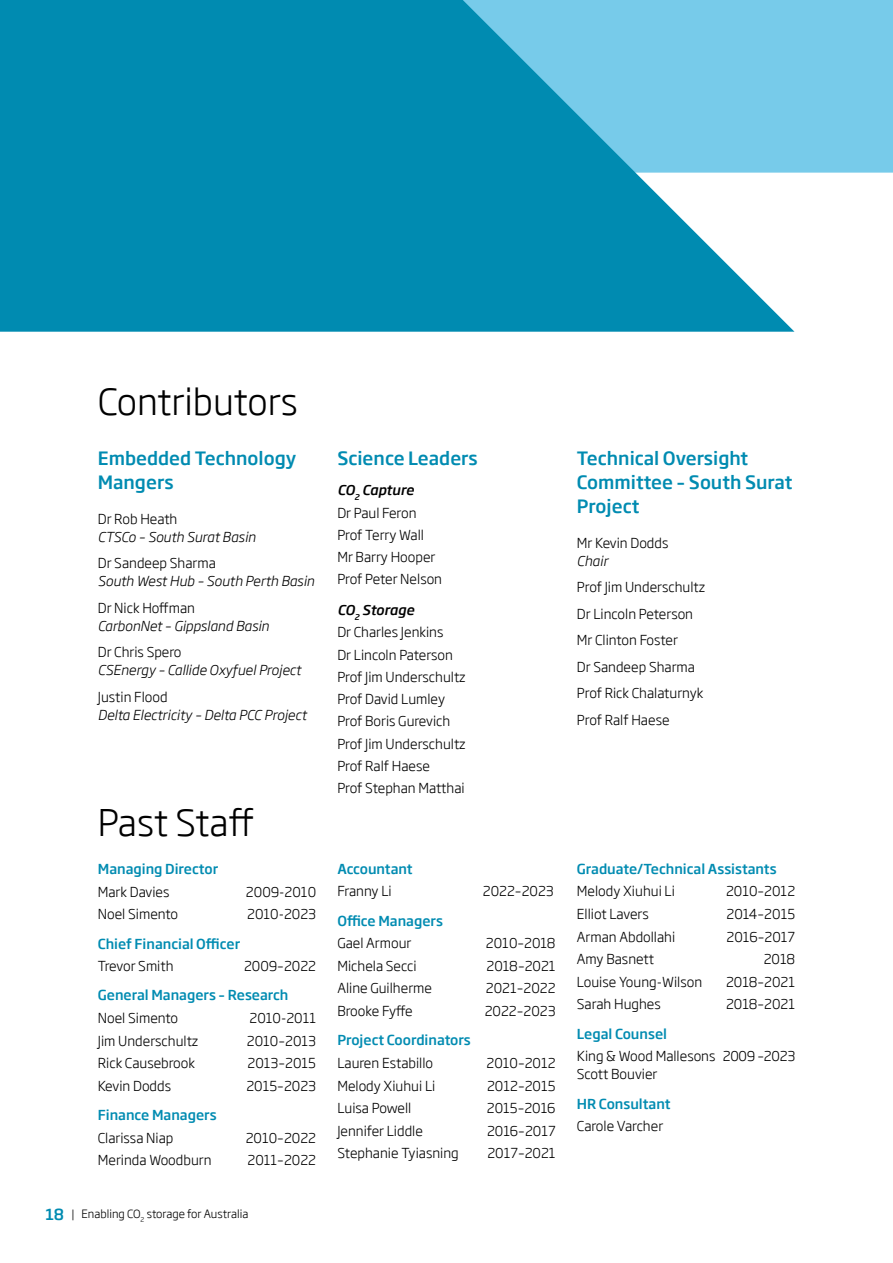
<style>
.page{position:relative;width:893px;height:1263px;background:#fff}
.page>*{position:absolute;margin:0;border:0;box-sizing:border-box;transform-origin:0 0}
.t1{font:300 36px "Soho Gothic Std";color:#000}
.t2{font:500 18px/24px "Soho Gothic Std";color:#008bb1}
.t3{font:300 13.5px/22.2px "Soho Gothic Std";color:#000}
.t4{font:500 13.5px "Soho Gothic Std";color:#008bb1}
.t5{font:italic 300 13.5px "Soho Gothic Std";color:#000}
.t6{font:300 13.5px "Soho Gothic Std";letter-spacing:-.02em;color:#000}
.t7{font:300 11.25px "Soho Gothic Std";color:#000}
.s1{font-weight:500;font-size:15px;color:#008bb1}
.s2{font-weight:500;font-style:italic}
</style>
<div class="page">
<div style="left:794px;top:0;width:99px;height:173px;background:#77cbea"></div>
<svg style="left:0;top:0;width:794px;height:332px;background:#1f9abd"></svg>
<h1 class="t1" style="left:98px;top:379px;width:201px">Contributors</h1>
<h2 class="t2" style="left:98px;top:446px;width:200px">Embedded Technology<br>Mangers</h2>
<p class="t3" style="left:98px;top:508px;width:81px">Dr Rob Heath</p>
<p class="t5" style="left:98px;top:528px;width:159px">CTSCo – South Surat Basin</p>
<p class="t3" style="left:98px;top:552px;width:120px">Dr Sandeep Sharma</p>
<p class="t5" style="left:98px;top:573px;width:218px">South West Hub – South Perth Basin</p>
<p class="t3" style="left:98px;top:597px;width:99px">Dr Nick Hoffman</p>
<p class="t5" style="left:98px;top:617px;width:173px">CarbonNet – Gippsland Basin</p>
<p class="t3" style="left:98px;top:641px;width:85px">Dr Chris Spero</p>
<p class="t5" style="left:98px;top:662px;width:205px">CSEnergy – Callide Oxyfuel Project</p>
<p class="t3" style="left:98px;top:686px;width:71px">Justin Flood</p>
<p class="t5" style="left:98px;top:706px;width:210px">Delta Electricity – Delta PCC Project</p>
<h1 class="t1" style="left:98px;top:800px;width:158px">Past Staff</h1>
<p class="t4" style="left:98px;top:860px;width:122px">Managing Director</p>
<p class="t3" style="left:98px;top:881px;width:73px">Mark Davies</p>
<p class="t3" style="left:246px;top:881px;width:72px">2009-2010</p>
<p class="t3" style="left:98px;top:903px;width:82px">Noel Simento</p>
<p class="t3" style="left:247px;top:903px;width:70px">2010-2023</p>
<p class="t4" style="left:98px;top:935px;width:144px">Chief Financial Officer</p>
<p class="t3" style="left:98px;top:955px;width:77px">Trevor Smith</p>
<p class="t3" style="left:244px;top:955px;width:74px">2009–2022</p>
<p class="t4" style="left:98px;top:987px;width:192px">General Managers – Research</p>
<p class="t3" style="left:98px;top:1007px;width:82px">Noel Simento</p>
<p class="t3" style="left:249px;top:1007px;width:68px">2010-2011</p>
<p class="t3" style="left:98px;top:1030px;width:102px">Jim Underschultz</p>
<p class="t3" style="left:247px;top:1030px;width:71px">2010–2013</p>
<p class="t3" style="left:98px;top:1052px;width:99px">Rick Causebrook</p>
<p class="t3" style="left:248px;top:1052px;width:70px">2013–2015</p>
<p class="t3" style="left:98px;top:1075px;width:75px">Kevin Dodds</p>
<p class="t3" style="left:246px;top:1075px;width:71px">2015–2023</p>
<p class="t4" style="left:98px;top:1106px;width:120px">Finance Managers</p>
<p class="t3" style="left:98px;top:1127px;width:77px">Clarissa Niap</p>
<p class="t3" style="left:246px;top:1127px;width:72px">2010–2022</p>
<p class="t3" style="left:98px;top:1149px;width:115px">Merinda Woodburn</p>
<p class="t3" style="left:247px;top:1149px;width:70px">2011–2022</p>
<p class="t7" style="left:45px;top:1207px;width:204px"><span class="s1">18</span> | Enabling CO<sub>2</sub> storage for Australia</p>
<h2 class="t2" style="left:337px;top:446px;width:142px">Science Leaders</h2>
<p class="t3" style="left:337px;top:479px;width:106px"><span class="s2">CO</span><sub>2</sub> <span class="s2">Capture<br></span>Dr Paul Feron<br>Prof Terry Wall<br>Mr Barry Hooper<br>Prof Peter Nelson</p>
<p class="t3" style="left:337px;top:599px;width:130px"><span class="s2">CO</span><sub>2</sub> <span class="s2">Storage<br></span>Dr Charles Jenkins<br>Dr Lincoln Paterson<br>Prof Jim Underschultz<br>Prof David Lumley<br>Prof Boris Gurevich<br>Prof Jim Underschultz<br>Prof Ralf Haese<br>Prof Stephan Matthai</p>
<p class="t4" style="left:337px;top:860px;width:77px">Accountant</p>
<p class="t3" style="left:337px;top:880px;width:56px">Franny Li</p>
<p class="t3" style="left:483px;top:880px;width:72px">2022–2023</p>
<p class="t4" style="left:337px;top:912px;width:107px">Office Managers</p>
<p class="t3" style="left:337px;top:932px;width:76px">Gael Armour</p>
<p class="t3" style="left:486px;top:932px;width:71px">2010–2018</p>
<p class="t3" style="left:337px;top:955px;width:81px">Michela Secci</p>
<p class="t3" style="left:486px;top:955px;width:71px">2018–2021</p>
<p class="t3" style="left:337px;top:977px;width:96px">Aline Guilherme</p>
<p class="t3" style="left:486px;top:977px;width:71px">2021–2022</p>
<p class="t3" style="left:337px;top:1000px;width:77px">Brooke Fyffe</p>
<p class="t3" style="left:485px;top:1000px;width:72px">2022–2023</p>
<p class="t4" style="left:337px;top:1032px;width:135px">Project Coordinators</p>
<p class="t3" style="left:337px;top:1052px;width:97px">Lauren Estabillo</p>
<p class="t3" style="left:486px;top:1052px;width:71px">2010–2012</p>
<p class="t3" style="left:337px;top:1075px;width:100px">Melody Xiuhui Li</p>
<p class="t3" style="left:487px;top:1075px;width:70px">2012–2015</p>
<p class="t3" style="left:337px;top:1097px;width:76px">Luisa Powell</p>
<p class="t3" style="left:487px;top:1097px;width:70px">2015–2016</p>
<p class="t3" style="left:337px;top:1120px;width:87px">Jennifer Liddle</p>
<p class="t3" style="left:487px;top:1120px;width:70px">2016–2017</p>
<p class="t3" style="left:337px;top:1142px;width:123px">Stephanie Tyiasning</p>
<p class="t3" style="left:487px;top:1142px;width:70px">2017–2021</p>
<h2 class="t2" style="left:577px;top:446px;width:217px">Technical Oversight<br>Committee – South Surat<br>Project</h2>
<p class="t3" style="left:577px;top:532px;width:93px">Mr Kevin Dodds</p>
<p class="t5" style="left:577px;top:552px;width:32px">Chair</p>
<p class="t3" style="left:577px;top:574px;width:130px;line-height:26.5px">Prof Jim Underschultz<br>Dr Lincoln Peterson<br>Mr Clinton Foster<br>Dr Sandeep Sharma<br>Prof Rick Chalaturnyk<br>Prof Ralf Haese</p>
<p class="t4" style="left:577px;top:860px;width:201px">Graduate/Technical Assistants</p>
<p class="t3" style="left:577px;top:880px;width:100px">Melody Xiuhui Li</p>
<p class="t3" style="left:726px;top:880px;width:71px">2010–2012</p>
<p class="t3" style="left:577px;top:903px;width:73px">Elliot Lavers</p>
<p class="t3" style="left:727px;top:903px;width:70px">2014–2015</p>
<p class="t3" style="left:577px;top:926px;width:100px">Arman Abdollahi</p>
<p class="t3" style="left:727px;top:926px;width:70px">2016–2017</p>
<p class="t3" style="left:577px;top:948px;width:79px">Amy Basnett</p>
<p class="t3" style="left:764px;top:948px;width:33px">2018</p>
<p class="t3" style="left:577px;top:971px;width:127px">Louise Young-Wilson</p>
<p class="t3" style="left:726px;top:971px;width:71px">2018–2021</p>
<p class="t3" style="left:577px;top:993px;width:85px">Sarah Hughes</p>
<p class="t3" style="left:726px;top:993px;width:71px">2018–2021</p>
<p class="t4" style="left:577px;top:1025px;width:92px">Legal Counsel</p>
<p class="t3" style="left:577px;top:1047px;width:140px;line-height:18px">King &amp; Wood Mallesons<br>Scott Bouvier</p>
<p class="t6" style="left:723px;top:1048px;width:74px">2009 –2023</p>
<p class="t4" style="left:577px;top:1095px;width:95px">HR Consultant</p>
<p class="t3" style="left:577px;top:1115px;width:88px">Carole Varcher</p>
</div>
